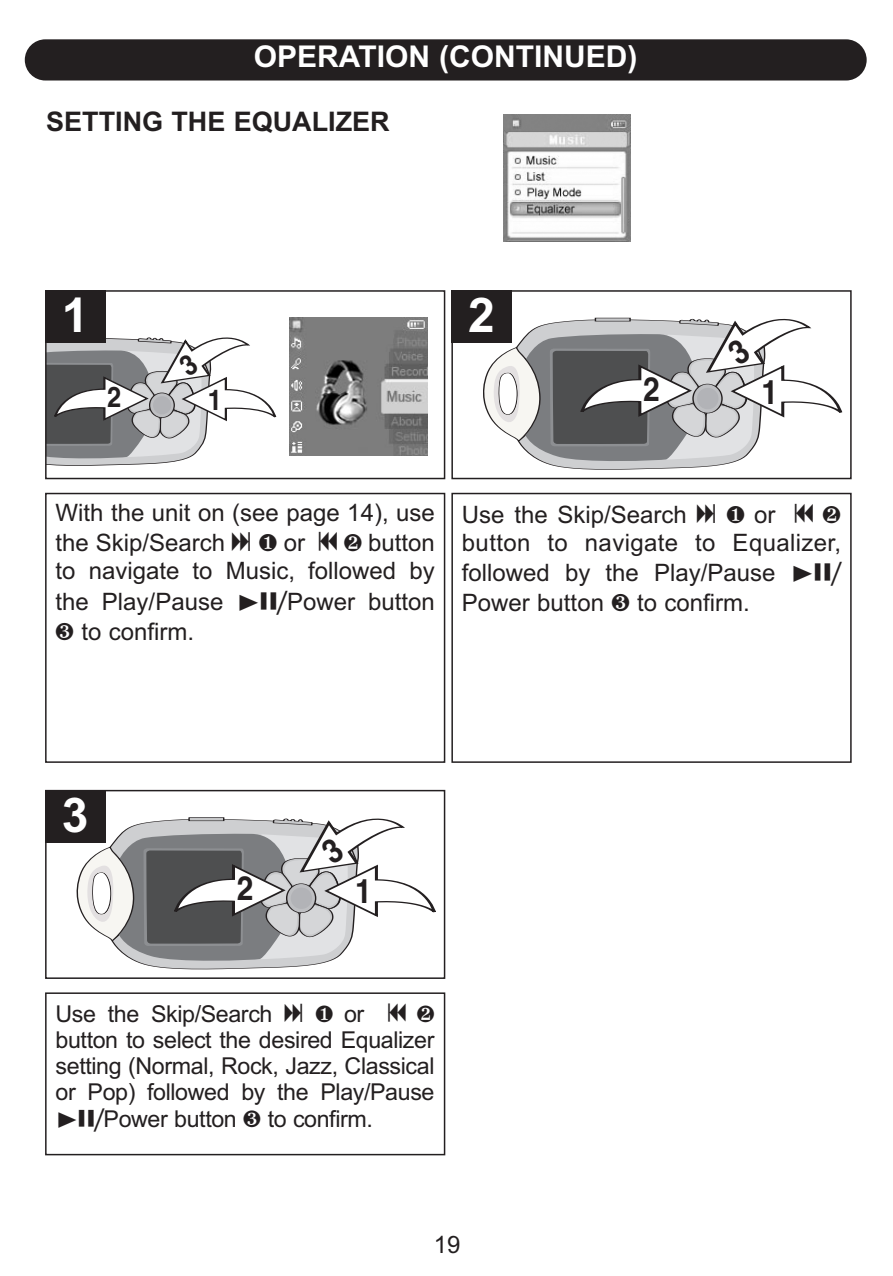
<style>
.page{position:relative;width:893px;height:1276px;background:#fff}
.page>*{position:absolute;margin:0;border:0;box-sizing:border-box;transform-origin:0 0}
.t1{font:700 48px "Arial";color:#fff}
.t2{font:700 33.6px "Helvetica";color:#231f20;scale:.89 1}
.t3{font:700 30px "Arial";color:#fff}
.t4{font:700 28.5px "Helvetica";color:#231f20;scale:.89 1}
.t5{font:700 27px "Arial";color:#231f20}
.t6{font:24px/30.3px "Arial";color:#231f20}
.t7{font:23.4px/26.1px "Arial";letter-spacing:-.015em;color:#231f20;text-align:justify}
.s1{font-family:"Treasure Chest"}
</style>
<div class="page">
<div style="left:25px;top:39px;width:842px;height:41px;background:#231f20;border-radius:21px"></div>
<div style="left:45px;top:493px;width:400px;height:270px;border:2px solid #231f20"></div>
<div style="left:45px;top:290px;width:400px;height:189px;border:2px solid #231f20"></div>
<div style="left:45px;top:290px;width:60px;height:53px;background:#231f20"></div>
<div style="left:451px;top:493px;width:401px;height:270px;border:2px solid #231f20"></div>
<div style="left:451px;top:290px;width:401px;height:189px;border:2px solid #231f20"></div>
<div style="left:451px;top:290px;width:60px;height:53px;background:#231f20"></div>
<div style="left:45px;top:992px;width:400px;height:163px;border:2px solid #231f20"></div>
<div style="left:45px;top:790px;width:400px;height:189px;border:2px solid #231f20"></div>
<div style="left:45px;top:790px;width:60px;height:52px;background:#231f20"></div>
<img style="left:289px;top:317px;width:138px;height:139px">
<img style="left:504px;top:115px;width:126px;height:126px">
<svg style="left:47px;top:336px;width:230px;height:130px"></svg>
<svg style="left:483px;top:318px;width:359px;height:152px"></svg>
<svg style="left:77px;top:817px;width:359px;height:152px"></svg>
<p class="t3" style="left:254px;top:39px;width:385px">OPERATION (CONTINUED)</p>
<p class="t5" style="left:46px;top:106px;width:345px">SETTING THE EQUALIZER</p>
<h1 class="t1" style="left:62px;top:287px;width:28px">1</h1>
<p class="t4" style="left:107px;top:381px;width:17px">2</p>
<p class="t4" style="left:208px;top:383px;width:17px">1</p>
<h1 class="t1" style="left:468px;top:287px;width:28px">2</h1>
<h2 class="t2" style="left:643px;top:369px;width:20px">2</h2>
<h2 class="t2" style="left:762px;top:372px;width:20px">1</h2>
<p class="t6" style="left:56px;top:497px;width:381px">With the unit on (see page 14), use the Skip/Search <span class="s1">N 1</span> or <span class="s1">O 2</span> button</p>
<p class="t6" style="left:56px;top:556px;width:381px;text-align:justify">to navigate to Music, followed by the Play/Pause <span class="s1">®P/</span>Power button <span class="s1">3</span> to confirm.</p>
<p class="t6" style="left:462px;top:500px;width:381px;line-height:27.9px">Use the Skip/Search <span class="s1">N 1</span> or <span class="s1">O 2 </span>button to navigate to Equalizer,</p>
<p class="t6" style="left:462px;top:558px;width:381px">followed by the Play/Pause <span class="s1">®P/<br></span>Power button <span class="s1">3</span> to confirm.</p>
<h1 class="t1" style="left:62px;top:787px;width:28px">3</h1>
<h2 class="t2" style="left:237px;top:869px;width:20px">2</h2>
<h2 class="t2" style="left:355px;top:872px;width:20px">1</h2>
<p class="t7" style="left:56px;top:1000px;width:381px">Use the Skip/Search <span class="s1">N 1</span> or <span class="s1">O 2 </span>button to select the desired Equalizer setting (Normal, Rock, Jazz, Classical or Pop) followed by the Play/Pause <span class="s1">®P/</span>Power button <span class="s1">3</span> to confirm.</p>
<p class="t6" style="left:434px;top:1229px;width:28px">19</p>
</div>
